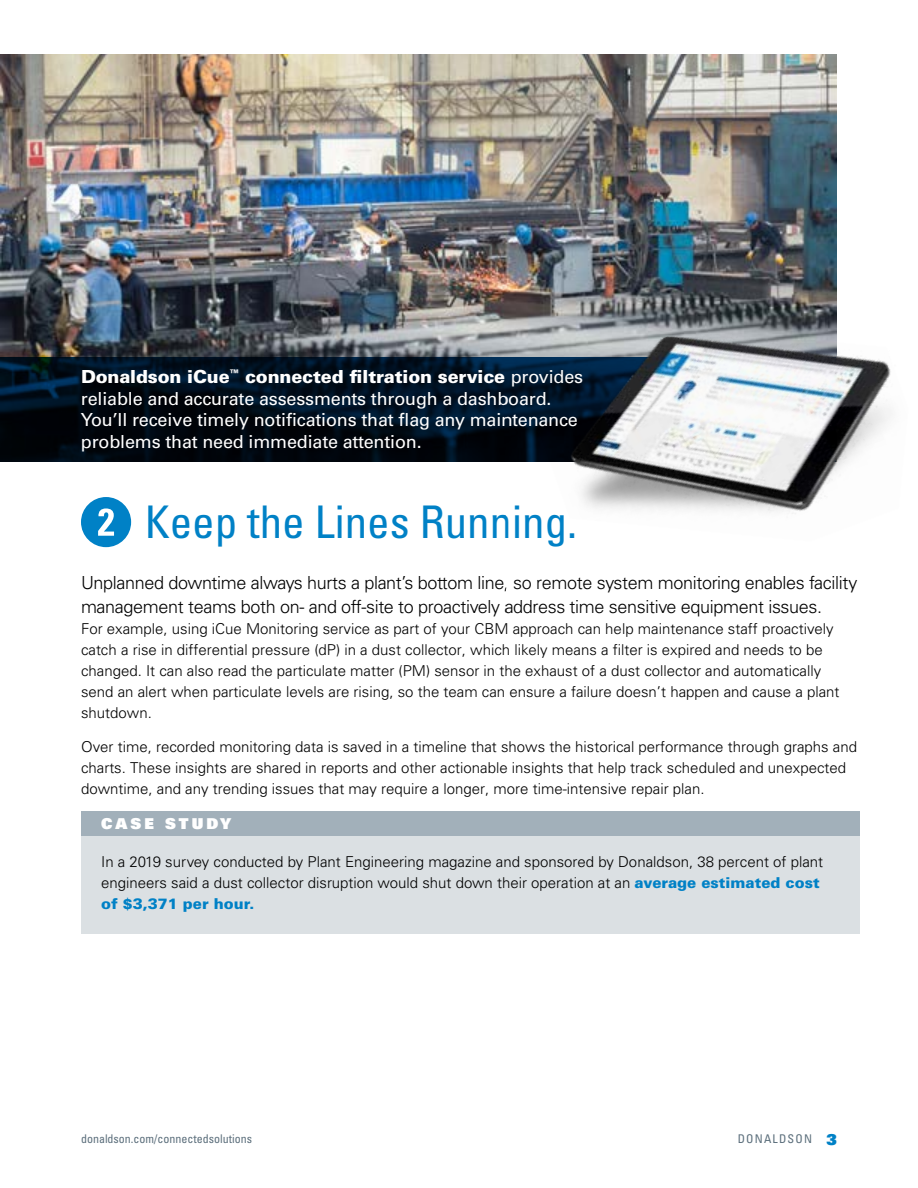
<style>
.page{position:relative;width:918px;height:1188px;background:#fff}
.page>*{position:absolute;margin:0;border:0;box-sizing:border-box;transform-origin:0 0}
.t1{font:condensed 45px "Univers LT Std";color:#0081c6}
.t2{font:18px/21.6px "Univers LT Std";letter-spacing:-.01em;color:#fff}
.t3{font:300 18px/24px "Univers LT Std";letter-spacing:-.02em;color:#000}
.t4{font:300 15px/21px "Univers LT Std";color:#000}
.t5{font:15px "Univers LT Std X Black";letter-spacing:.2em;color:#fff}
.t6{font:condensed 12px "Univers LT Std";color:#5c6f7c}
.t7{font:condensed 12px "Univers LT Std";letter-spacing:.1em;color:#5c6f7c}
.s1{font-weight:900}
.s2{font-weight:900;color:#0081c6}
.s3{font-family:"Univers LT Std X Black";font-stretch:normal;font-size:15px;color:#0081c6}
</style>
<div class="page">
<div style="left:81px;top:835px;width:779px;height:99px;background:#dbe0e3"></div>
<div style="left:81px;top:812px;width:779px;height:24px;background:#a2b0ba"></div>
<img style="left:0;top:54px;width:837px;height:303px">
<svg style="left:81px;top:497px;width:50px;height:50px"></svg>
<svg style="left:0;top:357px;width:505px;height:105px;background:#000c19"></svg>
<img style="left:506px;top:316px;width:331px;height:20px">
<img style="left:505px;top:336px;width:387px;height:178px">
<p class="t2" style="left:81px;top:366px;width:504px"><span class="s1">Donaldson iCue</span><sup>™</sup> <span class="s1">connected filtration service</span> provides reliable and accurate assessments through a dashboard.<br>You’ll receive timely notifications that flag any maintenance problems that need immediate attention.</p>
<h1 class="t1" style="left:145px;top:493px;width:434px">Keep the Lines Running.</h1>
<p class="t3" style="left:81px;top:570px;width:778px">Unplanned downtime always hurts a plant’s bottom line, so remote system monitoring enables facility management teams both on- and off-site to proactively address time sensitive equipment issues.</p>
<p class="t4" style="left:81px;top:618px;width:760px">For example, using iCue Monitoring service as part of your CBM approach can help maintenance staff proactively catch a rise in differential pressure (dP) in a dust collector, which likely means a filter is expired and needs to be changed. It can also read the particulate matter (PM) sensor in the exhaust of a dust collector and automatically send an alert when particulate levels are rising, so the team can ensure a failure doesn’t happen and cause a plant shutdown.</p>
<p class="t4" style="left:81px;top:736px;width:778px">Over time, recorded monitoring data is saved in a timeline that shows the historical performance through graphs and charts. These insights are shared in reports and other actionable insights that help track scheduled and unexpected downtime, and any trending issues that may require a longer, more time-intensive repair plan.</p>
<p class="t5" style="left:101px;top:814px;width:132px">CASE STUDY</p>
<p class="t4" style="left:101px;top:851px;width:723px">In a 2019 survey conducted by Plant Engineering magazine and sponsored by Donaldson, 38 percent of plant engineers said a dust collector disruption would shut down their operation at an <span class="s2">average estimated cost of $3,371 per hour.</span></p>
<p class="t6" style="left:81px;top:1131px;width:173px">donaldson.com/connectedsolutions</p>
<p class="t7" style="left:738px;top:1131px;width:101px">DONALDSON <span class="s3">3</span></p>
</div>
